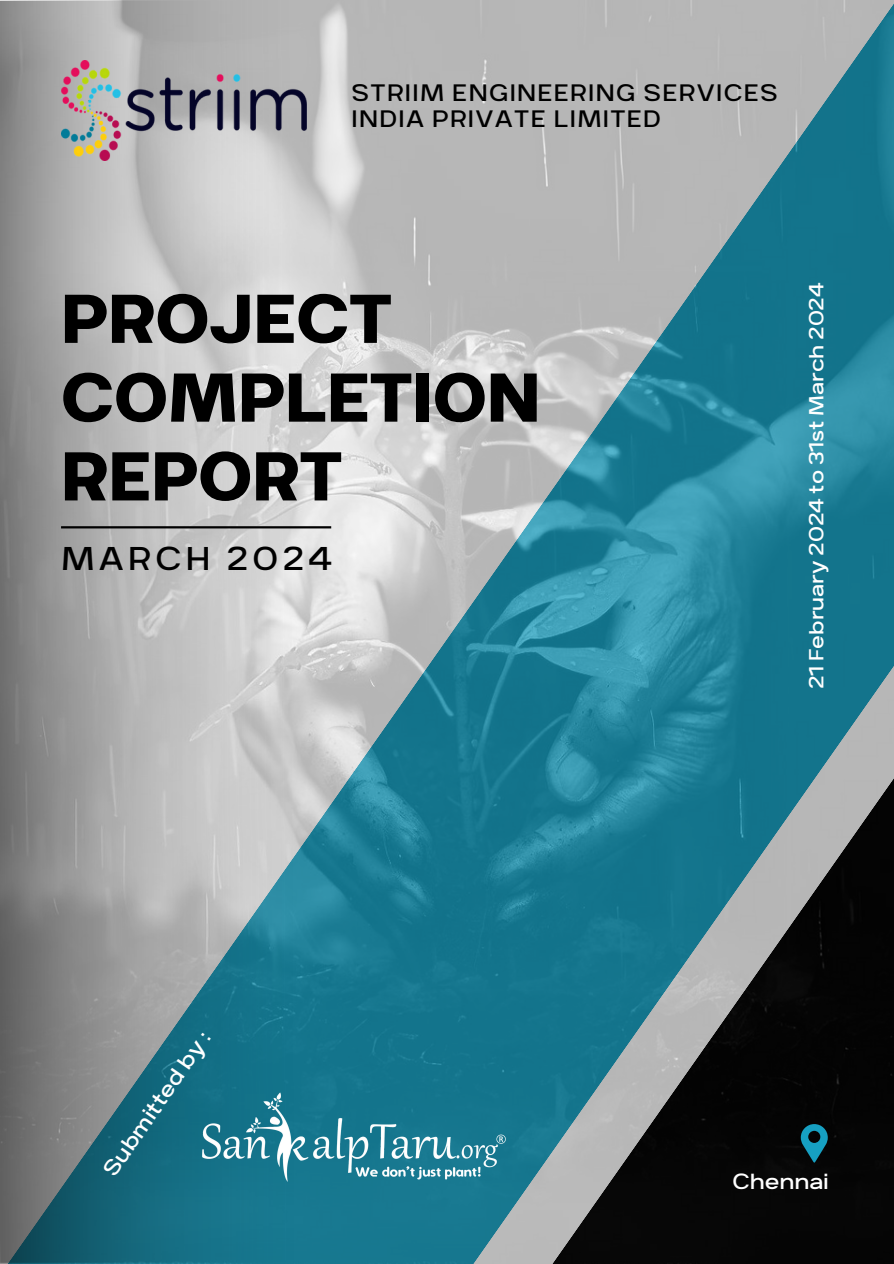
<style>
.page{position:relative;width:894px;height:1264px;background:#fff}
.page>*{position:absolute;margin:0;border:0;box-sizing:border-box;transform-origin:0 0}
.t1{font:700 82.2px/78.8px "Breul Grotesk A";color:#000}
.t2{font:300 39.3px "Breul Grotesk A";letter-spacing:.11em;color:#000}
.t3{font:300 28.35px/25.8px "Breul Grotesk A";letter-spacing:.045em;color:#000}
.t4{font:300 26.1px "Breul Grotesk A";color:#fff}
.t5{font:300 24.45px "Breul Grotesk A";color:#fff}
</style>
<div class="page">
<img style="left:308px;top:0;width:585px;height:1263px">
<img style="left:0;top:0;width:308px;height:1263px">
<hr style="left:61px;top:526px;width:270px;height:2px;background:#000">
<svg style="left:800px;top:1124px;width:27px;height:39px"></svg>
<img style="left:198px;top:1083px;width:309px;height:107px">
<img style="left:61px;top:60px;width:245px;height:100px">
<h4 class="t3" style="left:351px;top:78px;width:428px">STRIIM ENGINEERING SERVICES<br>INDIA PRIVATE LIMITED</h4>
<h2 class="t1" style="left:61px;top:270px;width:481px">PROJECT<br>COMPLETION<br>REPORT</h2>
<p class="t2" style="left:61px;top:528px;width:272px">MARCH 2024</p>
<h1 class="t5" style="left:797px;top:689px;width:408px;rotate:-90deg">21 February 2024 to 31st March 2024</h1>
<p class="t4" style="left:92px;top:1161px;width:172px;rotate:-55deg">Submitted by :</p>
<h3 class="t4" style="left:732px;top:1161px;width:98px">Chennai</h3>
</div>
